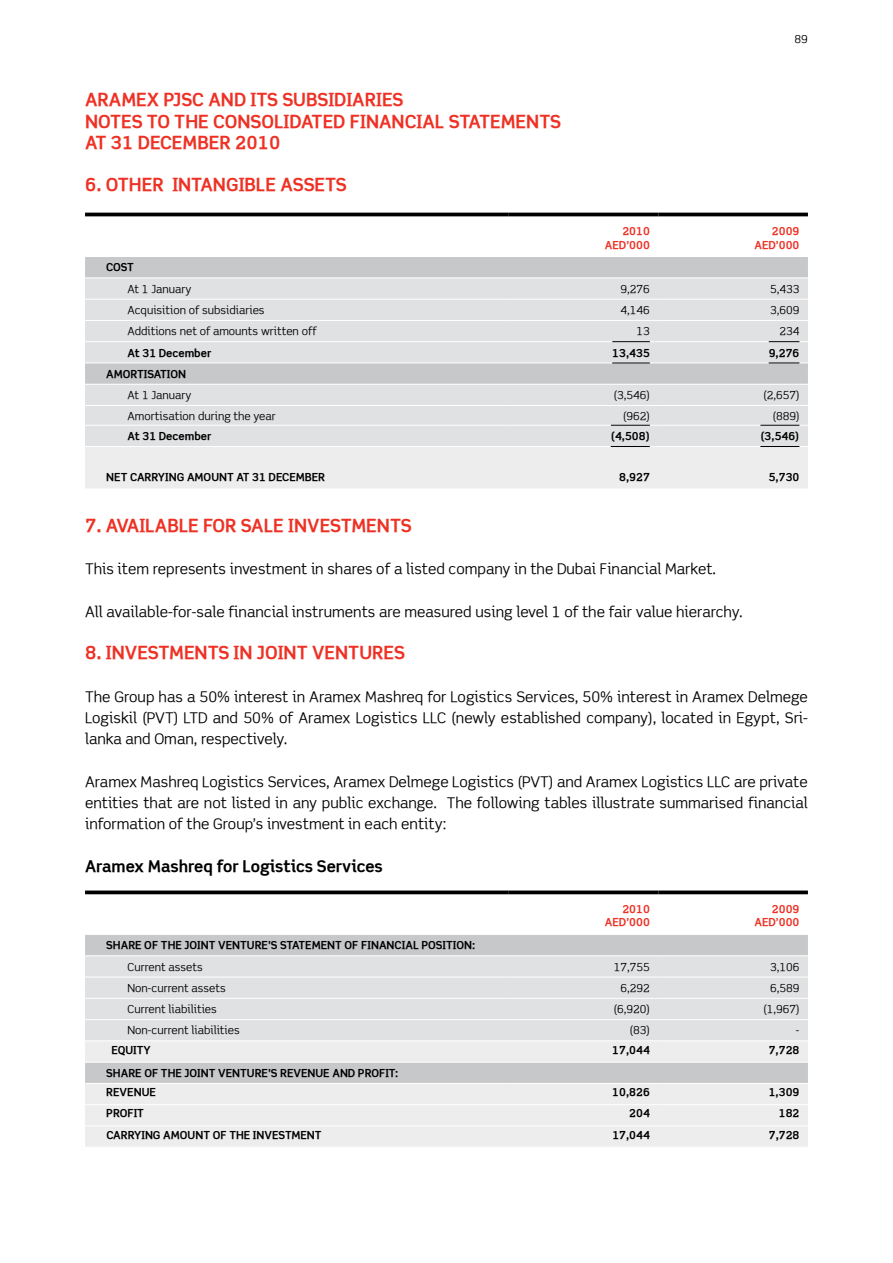
<style>
.page{position:relative;width:893px;height:1263px;background:#fff}
.page>*{position:absolute;margin:0;border:0;box-sizing:border-box;transform-origin:0 0}
.t1{font:700 18px/21.3px "Scene Alt";color:#ee3124}
.t2{font:700 16.05px "Scene Alt";color:#000}
.t3{font:14.55px/21.3px "Scene Alt";color:#000;text-align:justify}
.t4{font:700 10.95px/19.2px "Scene Alt";color:#000}
.t5{font:10.95px "Scene Alt";color:#000}
.t6{font:700 10.95px/13.2px "Scene Alt";color:#ee3124;text-align:right}
</style>
<div class="page">
<svg style="left:85px;top:894px;width:723px;height:1px"></svg>
<div style="left:85px;top:935px;width:723px;height:20px;background:#c7c8ca"></div>
<div style="left:85px;top:956px;width:723px;height:84px;background:#e0e1e2"></div>
<svg style="left:85px;top:1041px;width:723px;height:106px;fill:#ededee"></svg>
<hr style="left:85px;top:977px;width:424px;height:1px;background:#fff">
<hr style="left:85px;top:1019px;width:424px;height:1px;background:#fff">
<hr style="left:85px;top:998px;width:424px;height:1px;background:#fff">
<hr style="left:509px;top:998px;width:149px;height:1px;background:#fff">
<hr style="left:658px;top:998px;width:150px;height:1px;background:#fff">
<hr style="left:509px;top:977px;width:149px;height:1px;background:#fff">
<hr style="left:658px;top:977px;width:150px;height:1px;background:#fff">
<svg style="left:85px;top:890px;width:424px;height:4px;fill:#000"></svg>
<svg style="left:509px;top:890px;width:149px;height:4px"></svg>
<svg style="left:658px;top:890px;width:150px;height:4px"></svg>
<hr style="left:85px;top:1062px;width:424px;height:1px;background:#fff">
<hr style="left:509px;top:1062px;width:149px;height:1px;background:#fff">
<hr style="left:658px;top:1062px;width:150px;height:1px;background:#fff">
<hr style="left:85px;top:1083px;width:424px;height:1px;background:#fff">
<hr style="left:509px;top:1083px;width:149px;height:1px;background:#fff">
<hr style="left:658px;top:1083px;width:150px;height:1px;background:#fff">
<hr style="left:85px;top:1104px;width:424px;height:1px;background:#fff">
<hr style="left:509px;top:1104px;width:149px;height:1px;background:#fff">
<hr style="left:658px;top:1104px;width:150px;height:1px;background:#fff">
<hr style="left:509px;top:1125px;width:149px;height:1px;background:#fff">
<hr style="left:658px;top:1125px;width:150px;height:1px;background:#fff">
<hr style="left:509px;top:1019px;width:149px;height:1px;background:#fff">
<hr style="left:658px;top:1019px;width:150px;height:1px;background:#fff">
<hr style="left:85px;top:1125px;width:424px;height:1px;background:#fff">
<svg style="left:85px;top:216px;width:723px;height:1px"></svg>
<div style="left:85px;top:257px;width:723px;height:21px;background:#c7c8ca"></div>
<svg style="left:85px;top:279px;width:723px;height:167px;fill:#e0e1e2"></svg>
<div style="left:85px;top:447px;width:723px;height:42px;background:#ededee"></div>
<hr style="left:85px;top:299px;width:424px;height:1px;background:#fff">
<hr style="left:85px;top:341px;width:424px;height:1px;background:#fff">
<hr style="left:509px;top:341px;width:149px;height:1px;background:#fff">
<hr style="left:509px;top:363px;width:149px;height:1px;background:#fff">
<hr style="left:658px;top:341px;width:150px;height:1px;background:#fff">
<hr style="left:658px;top:363px;width:150px;height:1px;background:#fff">
<hr style="left:509px;top:425px;width:149px;height:1px;background:#fff">
<hr style="left:658px;top:425px;width:150px;height:1px;background:#fff">
<hr style="left:85px;top:320px;width:424px;height:1px;background:#fff">
<hr style="left:509px;top:320px;width:149px;height:1px;background:#fff">
<hr style="left:658px;top:320px;width:150px;height:1px;background:#fff">
<hr style="left:509px;top:299px;width:149px;height:1px;background:#fff">
<hr style="left:658px;top:299px;width:150px;height:1px;background:#fff">
<hr style="left:509px;top:405px;width:149px;height:1px;background:#fff">
<hr style="left:658px;top:405px;width:150px;height:1px;background:#fff">
<hr style="left:85px;top:405px;width:424px;height:1px;background:#fff">
<hr style="left:85px;top:425px;width:424px;height:1px;background:#fff">
<hr style="left:85px;top:213px;width:424px;height:3px;background:#000">
<hr style="left:509px;top:213px;width:149px;height:3px;background:#000">
<hr style="left:658px;top:213px;width:150px;height:3px;background:#000">
<hr style="left:85px;top:363px;width:424px;height:1px;background:#fff">
<hr style="left:85px;top:384px;width:424px;height:1px;background:#fff">
<hr style="left:509px;top:384px;width:149px;height:1px;background:#fff">
<hr style="left:658px;top:384px;width:150px;height:1px;background:#fff">
<hr style="left:612px;top:341px;width:38px;height:1px;background:#000">
<hr style="left:769px;top:341px;width:30px;height:1px;background:#000">
<hr style="left:611px;top:425px;width:39px;height:1px;background:#000">
<hr style="left:760px;top:425px;width:39px;height:1px;background:#000">
<hr style="left:612px;top:363px;width:38px;height:1px;background:#000">
<hr style="left:611px;top:446px;width:39px;height:1px;background:#000">
<hr style="left:769px;top:363px;width:30px;height:1px;background:#000">
<hr style="left:760px;top:446px;width:39px;height:1px;background:#000">
<p class="t1" style="left:85px;top:89px;width:320px">ARAMEX PJSC AND ITS SUBSIDIARIES<br>NOTES TO THE CONSOLI</p>
<p class="t1" style="left:289px;top:110px;width:72px">DATED FINAN</p>
<p class="t1" style="left:405px;top:110px;width:22px">CIAL</p>
<p class="t1" style="left:449px;top:110px;width:113px">STATEMENTS</p>
<p class="t1" style="left:85px;top:132px;width:197px">AT 31 DECEMBER 2010</p>
<p class="t1" style="left:85px;top:174px;width:164px">6. OTHER INTANGIBLE</p>
<p class="t1" style="left:280px;top:174px;width:12px">ASSE</p>
<p class="t1" style="left:325px;top:174px;width:22px">TS</p>
<p class="t5" style="left:795px;top:32px;width:15px">89</p>
<p class="t6" style="left:605px;top:225px;width:46px">2010<br>AED’000</p>
<p class="t6" style="left:754px;top:225px;width:46px">2009<br>AED’000</p>
<p class="t4" style="left:106px;top:258px;width:28px">COST</p>
<p class="t5" style="left:128px;top:282px;width:65px">At 1 January</p>
<p class="t5" style="left:620px;top:282px;width:31px">9,276</p>
<p class="t5" style="left:770px;top:282px;width:31px">5,433</p>
<p class="t5" style="left:128px;top:303px;width:139px">Acquisition of subsidiaries</p>
<p class="t5" style="left:620px;top:303px;width:31px">4,146</p>
<p class="t5" style="left:770px;top:303px;width:31px">3,609</p>
<p class="t5" style="left:128px;top:324px;width:191px">Additions net of amounts written off</p>
<p class="t5" style="left:636px;top:324px;width:15px">13</p>
<p class="t5" style="left:779px;top:324px;width:21px">234</p>
<p class="t4" style="left:128px;top:343px;width:85px">AT 31 DECEMBER</p>
<p class="t4" style="left:612px;top:343px;width:39px">13,435</p>
<p class="t4" style="left:769px;top:343px;width:32px">9,276</p>
<p class="t4" style="left:106px;top:364px;width:81px">AM ORTISATION</p>
<p class="t5" style="left:128px;top:388px;width:65px">At 1 January</p>
<p class="t5" style="left:614px;top:388px;width:38px">(3,546)</p>
<p class="t5" style="left:763px;top:388px;width:38px">(2,657)</p>
<p class="t5" style="left:128px;top:409px;width:150px">Amortisation during the year</p>
<p class="t5" style="left:623px;top:409px;width:28px">(962)</p>
<p class="t5" style="left:773px;top:409px;width:28px">(889)</p>
<p class="t4" style="left:128px;top:426px;width:85px">AT 31 DECEMBER</p>
<p class="t4" style="left:611px;top:426px;width:40px">(4,508)</p>
<p class="t4" style="left:760px;top:426px;width:40px">(3,546)</p>
<p class="t4" style="left:106px;top:467px;width:220px">NET CARRYING AMOUNT AT 31 DECEMBER</p>
<p class="t4" style="left:619px;top:467px;width:32px">8,927</p>
<p class="t4" style="left:769px;top:467px;width:32px">5,730</p>
<p class="t1" style="left:85px;top:514px;width:53px">7. AVAILABLE</p>
<p class="t1" style="left:203px;top:514px;width:12px">FOR</p>
<p class="t1" style="left:241px;top:514px;width:12px">SALE</p>
<p class="t1" style="left:288px;top:514px;width:124px">INVESTMENTS</p>
<p class="t3" style="left:85px;top:558px;width:633px">This item represents investment in shares of a listed company in the Dubai Financial Market.</p>
<p class="t3" style="left:85px;top:600px;width:659px">All available-for-sale financial instruments are measured using level 1 of the fair value hierarchy.</p>
<p class="t1" style="left:85px;top:642px;width:287px">8. INVESTMENTS IN JOINT VENTURES</p>
<p class="t3" style="left:85px;top:686px;width:724px">The Group has a 50% interest in Aramex Mashreq for Logistics Services, 50% interest in Aramex Delmege Logiskil (PVT) LTD and 50% of Aramex Logistics LLC (newly established company), located in Egypt, Sri&shy;lanka and Oman, respectively.</p>
<p class="t3" style="left:85px;top:771px;width:724px">Aramex Mashreq Logistics Services, Aramex Delmege Logistics (PVT) and Aramex Logistics LLC are private entities that are not listed in any public exchange. The following tables illustrate summarised financial information of the Group’s investment in each entity:</p>
<p class="t2" style="left:85px;top:856px;width:299px">ARAMEX MASHREQ FOR LOGISTICS SERVICES</p>
<p class="t6" style="left:605px;top:903px;width:46px">2010<br>AED’000</p>
<p class="t6" style="left:754px;top:903px;width:46px">2009<br>AED’000</p>
<p class="t4" style="left:106px;top:936px;width:370px">SHARE OF TH E JOINT VENTURE’S STATEMENT OF FINANCIAL POSITION:</p>
<p class="t5" style="left:128px;top:960px;width:77px">Current assets</p>
<p class="t5" style="left:614px;top:960px;width:37px">17,755</p>
<p class="t5" style="left:770px;top:960px;width:31px">3,106</p>
<p class="t5" style="left:128px;top:981px;width:100px">Non-current assets</p>
<p class="t5" style="left:620px;top:981px;width:31px">6,292</p>
<p class="t5" style="left:770px;top:981px;width:31px">6,589</p>
<p class="t5" style="left:128px;top:1002px;width:91px">Current liabilities</p>
<p class="t5" style="left:614px;top:1002px;width:38px">(6,920)</p>
<p class="t5" style="left:763px;top:1002px;width:38px">(1,967)</p>
<p class="t5" style="left:128px;top:1024px;width:114px">Non-current liabilities</p>
<p class="t5" style="left:630px;top:1024px;width:22px">(83)</p>
<p class="t5" style="left:796px;top:1024px;width:5px">-</p>
<p class="t4" style="left:112px;top:1040px;width:41px">EQUITY</p>
<p class="t4" style="left:612px;top:1040px;width:39px">17,044</p>
<p class="t4" style="left:769px;top:1040px;width:32px">7,728</p>
<p class="t4" style="left:106px;top:1063px;width:294px">SHARE OF TH E JOINT VENTURE’S REVENUE AND PROFIT:<br>REVENUE</p>
<p class="t4" style="left:612px;top:1082px;width:39px">10,826</p>
<p class="t4" style="left:769px;top:1082px;width:32px">1,309</p>
<p class="t4" style="left:106px;top:1104px;width:37px">PROFIT</p>
<p class="t4" style="left:629px;top:1104px;width:22px">204</p>
<p class="t4" style="left:779px;top:1104px;width:22px">182</p>
<p class="t4" style="left:106px;top:1125px;width:215px">CARRYING AMOUNT OF TH E INVESTM ENT</p>
<p class="t4" style="left:612px;top:1125px;width:39px">17,044</p>
<p class="t4" style="left:769px;top:1125px;width:32px">7,728</p>
</div>
